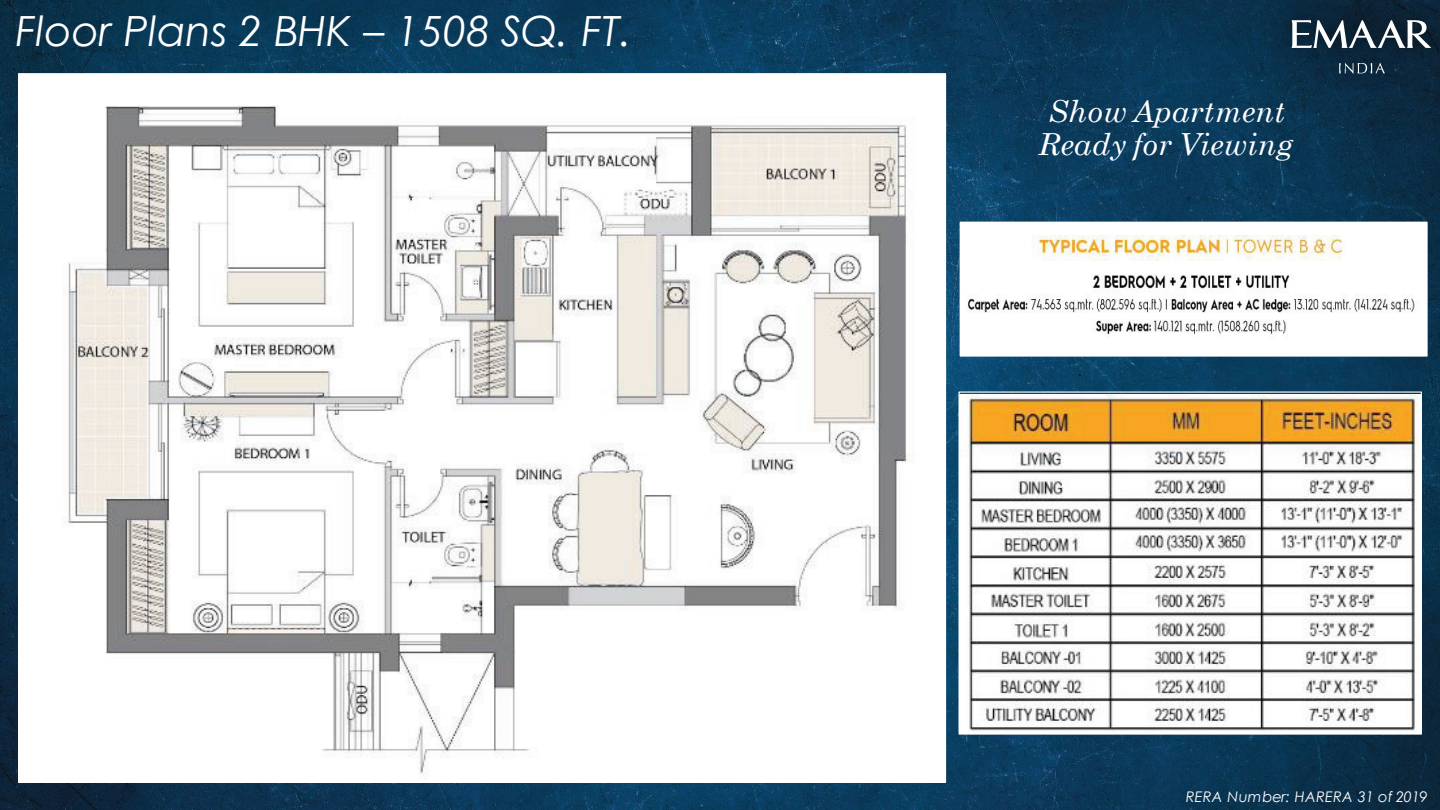
<style>
.page{position:relative;width:1440px;height:810px;background:#fff}
.page>*{position:absolute;margin:0;border:0;box-sizing:border-box;transform-origin:0 0}
.t1{font:italic 41.7px "Century Gothic";color:#fff}
.t2{font:italic 30.45px/32.7px "Century Schoolbook";color:#fff;text-align:center}
.t3{font:italic 14.7px "Century Gothic";letter-spacing:.005em;color:#fff}
</style>
<div class="page">
<img style="left:0;top:0;width:1440px;height:810px">
<img style="left:1268px;top:0;width:172px;height:97px">
<svg style="left:1339px;top:63px;width:46px;height:11px"></svg>
<svg style="left:1292px;top:20px;width:139px;height:28px"></svg>
<img style="left:20px;top:75px;width:924px;height:706px">
<img style="left:962px;top:224px;width:464px;height:131px">
<div style="left:960px;top:222px;width:468px;height:135px;border:1px solid #fff"></div>
<img style="left:961px;top:394px;width:459px;height:339px">
<div style="left:959px;top:392px;width:463px;height:343px;border:1px solid #fff"></div>
<h1 class="t1" style="left:16px;top:2px;width:617px">Floor Plans 2 BHK – 1508 SQ. FT.</h1>
<p class="t2" style="left:1038px;top:94px;width:257px">Show Apartment<br>Ready for Viewing</p>
<p class="t3" style="left:1186px;top:786px;width:243px">RERA Number: HARERA 31 of 2019</p>
</div>
